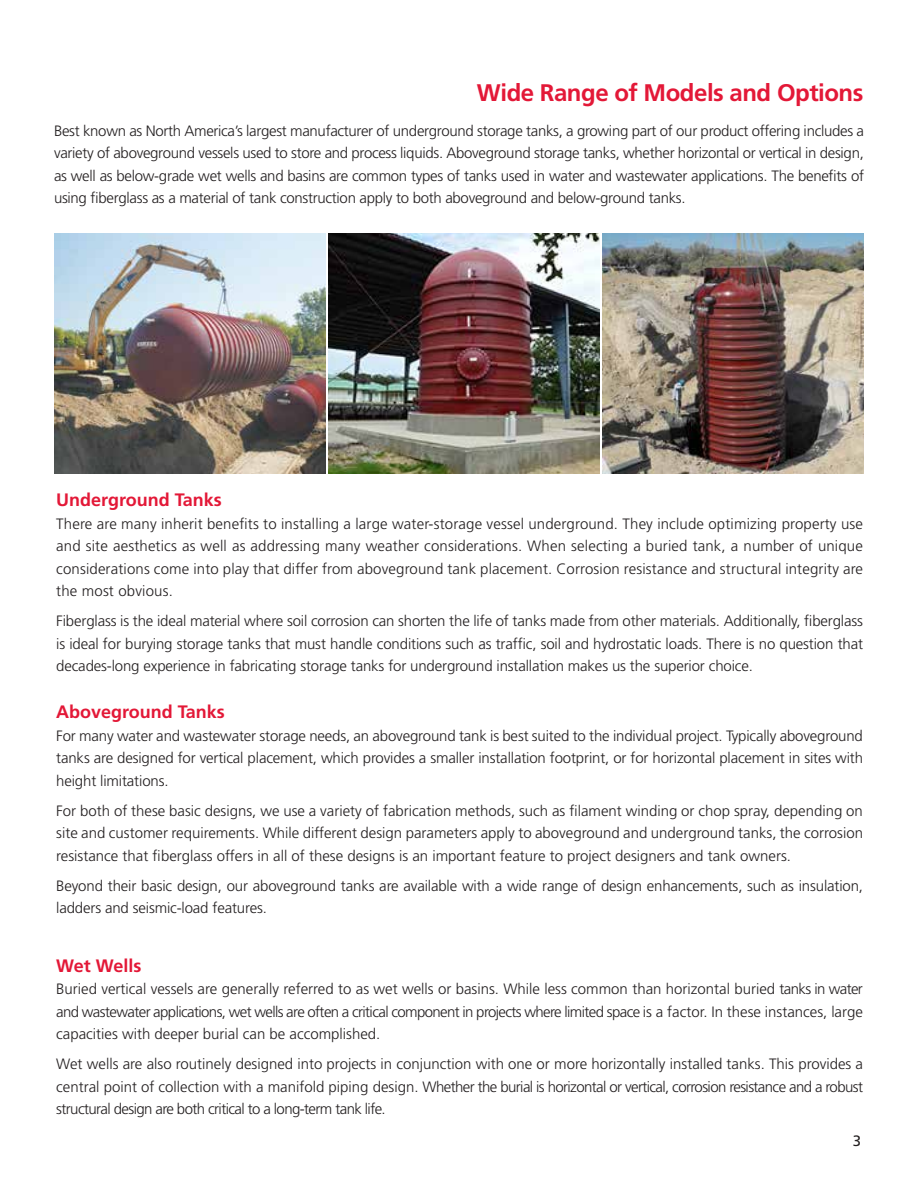
<style>
.page{position:relative;width:918px;height:1188px;background:#fff}
.page>*{position:absolute;margin:0;border:0;box-sizing:border-box;transform-origin:0 0}
.t1{font:700 24px "Frutiger";letter-spacing:-.02em;color:#e31837}
.t2{font:700 18px "Frutiger";color:#e31837}
.t3{font:300 15px/22.5px "Frutiger";letter-spacing:-.01em;color:#231f20;text-align:justify}
.t4{font:15px "Frutiger";color:#231f20}
</style>
<div class="page">
<img style="left:603px;top:234px;width:261px;height:239px">
<img style="left:54px;top:234px;width:271px;height:239px">
<img style="left:328px;top:234px;width:271px;height:239px">
<h1 class="t1" style="left:477px;top:78px;width:388px">Wide Range of Models and Options</h1>
<p class="t3" style="left:54px;top:119px;width:812px">Best known as North America’s largest manufacturer of underground storage tanks, a growing part of our product offering includes a variety of aboveground vessels used to store and process liquids. Aboveground storage tanks, whether horizontal or vertical in design, as well as below-grade wet wells and basins are common types of tanks used in water and wastewater applications. The benefits of using fiberglass as a material of tank construction apply to both aboveground and below-ground tanks.</p>
<p class="t2" style="left:56px;top:490px;width:167px">Underground Tanks</p>
<p class="t3" style="left:56px;top:513px;width:808px">There are many inherit benefits to installing a large water-storage vessel underground. They include optimizing property use and site aesthetics as well as addressing many weather considerations. When selecting a buried tank, a number of unique considerations come into play that differ from aboveground tank placement. Corrosion resistance and structural integrity are the most obvious.</p>
<p class="t3" style="left:56px;top:610px;width:808px">Fiberglass is the ideal material where soil corrosion can shorten the life of tanks made from other materials. Additionally, fiberglass is ideal for burying storage tanks that must handle conditions such as traffic, soil and hydrostatic loads. There is no question that decades-long experience in fabricating storage tanks for underground installation makes us the superior choice.</p>
<p class="t2" style="left:56px;top:702px;width:170px">Aboveground Tanks</p>
<p class="t3" style="left:56px;top:724px;width:808px">For many water and wastewater storage needs, an aboveground tank is best suited to the individual project. Typically aboveground tanks are designed for vertical placement, which provides a smaller installation footprint, or for horizontal placement in sites with height limitations.</p>
<p class="t3" style="left:56px;top:799px;width:808px">For both of these basic designs, we use a variety of fabrication methods, such as filament winding or chop spray, depending on site and customer requirements. While different design parameters apply to aboveground and underground tanks, the corrosion resistance that fiberglass offers in all of these designs is an important feature to project designers and tank owners.</p>
<p class="t3" style="left:56px;top:874px;width:808px">Beyond their basic design, our aboveground tanks are available with a wide range of design enhancements, such as insulation, ladders and seismic-load features.</p>
<p class="t2" style="left:56px;top:955px;width:87px">Wet Wells</p>
<p class="t3" style="left:56px;top:978px;width:808px">Buried vertical vessels are generally referred to as wet wells or basins. While less common than horizontal buried tanks in water and wastewater applications, wet wells are often a critical component in projects where limited space is a factor. In these instances, large capacities with deeper burial can be accomplished.</p>
<p class="t3" style="left:56px;top:1053px;width:808px">Wet wells are also routinely designed into projects in conjunction with one or more horizontally installed tanks. This provides a central point of collection with a manifold piping design. Whether the burial is horizontal or vertical, corrosion resistance and a robust structural design are both critical to a long-term tank life.</p>
<p class="t4" style="left:853px;top:1132px;width:10px">3</p>
</div>
